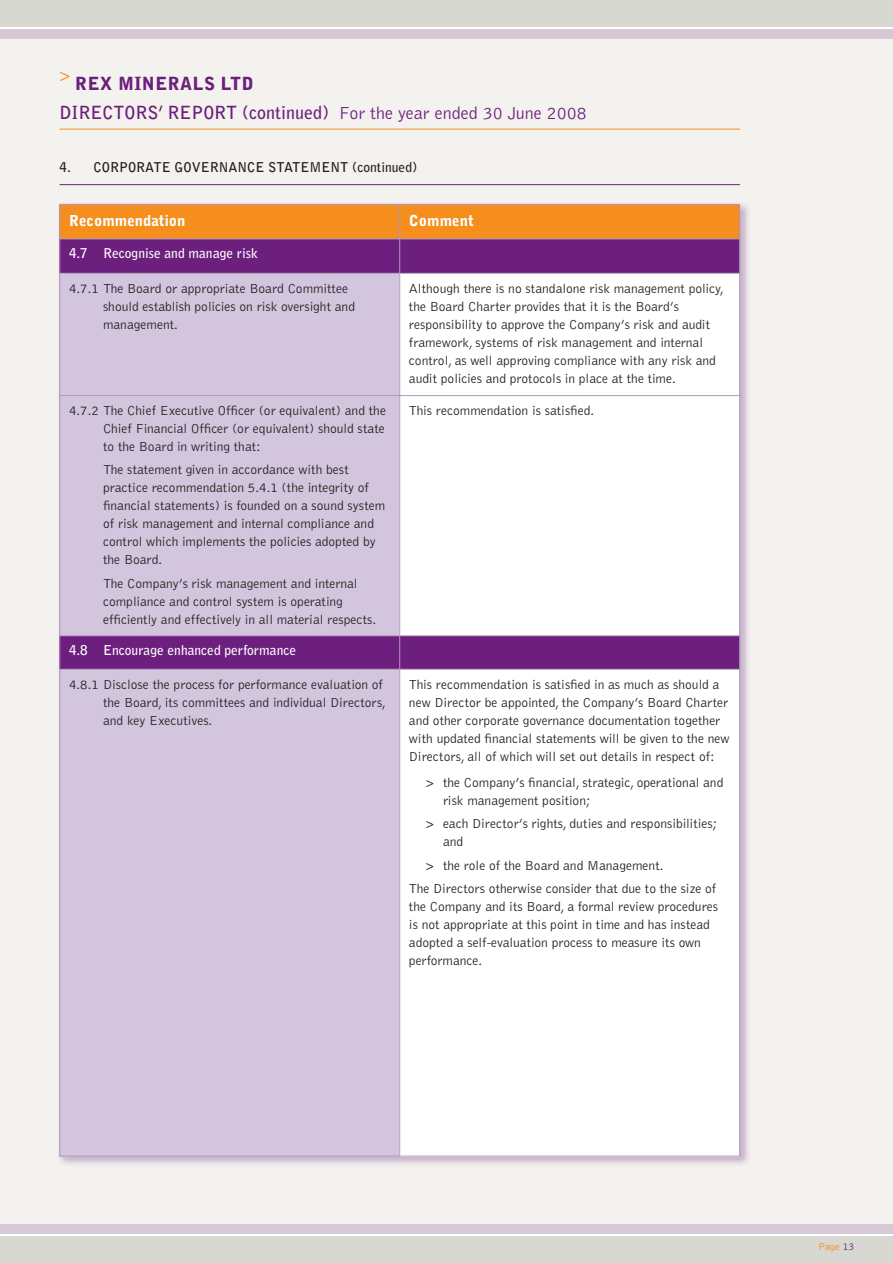
<style>
.page{position:relative;width:893px;height:1263px;background:#fff}
.page>*{position:absolute;margin:0;border:0;box-sizing:border-box;transform-origin:0 0}
.t1{font:700 18px/28.8px "Bell Gothic";color:#6c1f7d}
.t2{font:300 18px "Bell Gothic";color:#f68e1e}
.t3{font:900 15px "Bell Gothic";color:#fff}
.t4{font:300 13.5px/18px "Bell Gothic";color:#231f20}
.t5{font:700 13.5px "Bell Gothic";color:#fff}
.t6{font:700 13.5px "Bell Gothic";color:#231f20}
.t7{font:300 10.5px "Bell Gothic";color:#f68e1e}
.s1{font-weight:900}
.s2{font-weight:300}
.s3{color:#6c1f7d}
</style>
<div class="page">
<div style="left:0;top:0;width:893px;height:1262px;background:#f4f2ee"></div>
<div style="left:0;top:29px;width:893px;height:10px;background:#d6c8d7"></div>
<div style="left:0;top:0;width:893px;height:28px;background:#d7d8d1"></div>
<div style="left:0;top:1235px;width:893px;height:27px;background:#d7d8d1"></div>
<div style="left:0;top:1224px;width:893px;height:11px;background:#d6c8d7"></div>
<hr style="left:0;top:27px;width:893px;height:2px;background:#fff">
<hr style="left:0;top:1234px;width:893px;height:2px;background:#fff">
<hr style="left:60px;top:129px;width:680px;height:1px;background:#f68e1e">
<img style="left:59px;top:203px;width:690px;height:961px">
<div style="left:60px;top:204px;width:340px;height:35px;background:#f68e1e"></div>
<div style="left:400px;top:204px;width:340px;height:35px;background:#f68e1e"></div>
<div style="left:60px;top:239px;width:340px;height:34px;background:#6c1f7d"></div>
<div style="left:400px;top:239px;width:340px;height:34px;background:#6c1f7d"></div>
<div style="left:60px;top:273px;width:340px;height:123px;background:#d3c5dd"></div>
<div style="left:400px;top:273px;width:340px;height:123px;background:#fff"></div>
<div style="left:60px;top:396px;width:340px;height:240px;background:#d3c5dd"></div>
<div style="left:400px;top:396px;width:340px;height:240px;background:#fff"></div>
<div style="left:60px;top:636px;width:340px;height:33px;background:#6c1f7d"></div>
<div style="left:400px;top:636px;width:340px;height:33px;background:#6c1f7d"></div>
<div style="left:60px;top:669px;width:340px;height:487px;background:#d3c5dd"></div>
<div style="left:400px;top:669px;width:340px;height:487px;background:#fff"></div>
<hr style="left:60px;top:204px;width:1px;height:952px;background:#b295bf">
<hr style="left:399px;top:204px;width:1px;height:952px;background:#b295bf">
<hr style="left:739px;top:204px;width:1px;height:952px;background:#b295bf">
<hr style="left:60px;top:204px;width:680px;height:1px;background:#b295bf">
<hr style="left:60px;top:239px;width:680px;height:1px;background:#b295bf">
<hr style="left:60px;top:273px;width:680px;height:1px;background:#b295bf">
<hr style="left:60px;top:395px;width:680px;height:1px;background:#b295bf">
<hr style="left:60px;top:635px;width:680px;height:1px;background:#b295bf">
<hr style="left:60px;top:669px;width:680px;height:1px;background:#b295bf">
<hr style="left:60px;top:1156px;width:680px;height:1px;background:#b295bf">
<hr style="left:60px;top:184px;width:680px;height:1px;background:#6c1f7d">
<h1 class="t2" style="left:60px;top:68px;width:12px">&gt;</h1>
<h1 class="t1" style="left:60px;top:70px;width:529px;text-indent:16px"><span class="s1">REX MINERALS LTD<br></span>DIRECTORS’ REPORT (continued) <span class="s2">For the year ended 30 June 2008</span></h1>
<p class="t6" style="left:60px;top:162px;width:359px">4. CORPORATE GOVERNANCE STATEMENT (continued)</p>
<p class="t3" style="left:69px;top:215px;width:118px">Recommendation</p>
<p class="t3" style="left:409px;top:215px;width:66px">Comment</p>
<p class="t5" style="left:69px;top:248px;width:190px">4.7 Recognise and manage risk</p>
<p class="t4" style="left:103px;top:280px;width:254px;text-indent:-34px">4.7.1 The Board or appropriate Board Committee should establish policies on risk oversight and management.</p>
<p class="t4" style="left:409px;top:280px;width:316px">Although there is no standalone risk management policy, the Board Charter provides that it is the Board’s responsibility to approve the Company’s risk and audit framework, systems of risk management and internal control, as well approving compliance with any risk and audit policies and protocols in place at the time.</p>
<p class="t4" style="left:103px;top:402px;width:284px;text-align:justify;text-indent:-34px">4.7.2 The Chief Executive Officer (or equivalent) and the Chief Financial Officer (or equivalent) should state to the Board in writing that:</p>
<p class="t4" style="left:103px;top:462px;width:284px">The statement given in accordance with best practice recommendation 5.4.1 (the integrity of financial statements) is founded on a sound system of risk management and internal compliance and control which implements the policies adopted by the Board.</p>
<p class="t4" style="left:103px;top:575px;width:275px">The Company’s risk management and internal compliance and control system is operating efficiently and effectively in all material respects.</p>
<p class="t4" style="left:409px;top:402px;width:187px">This recommendation is satisfied.</p>
<p class="t5" style="left:69px;top:645px;width:229px">4.8 Encourage enhanced performance</p>
<p class="t4" style="left:103px;top:676px;width:284px;text-indent:-34px">4.8.1 Disclose the process for performance evaluation of the Board, its committees and individual Directors, and key Executives.</p>
<p class="t4" style="left:409px;top:676px;width:322px">This recommendation is satisfied in as much as should a new Director be appointed, the Company’s Board Charter and other corporate governance documentation together with updated financial statements will be given to the new Directors, all of which will set out details in respect of:</p>
<p class="t4" style="left:443px;top:774px;width:282px;text-indent:-17px">&gt; the Company’s financial, strategic, operational and risk management position;</p>
<p class="t4" style="left:443px;top:816px;width:276px;text-indent:-17px">&gt; each Director’s rights, duties and responsibilities; and</p>
<p class="t4" style="left:409px;top:854px;width:309px;line-height:23.2px;text-indent:17px">&gt; the role of the Board and Management.<br>The Directors otherwise consider that due to the size of</p>
<p class="t4" style="left:409px;top:898px;width:311px">the Company and its Board, a formal review procedures is not appropriate at this point in time and has instead adopted a self-evaluation process to measure its own performance.</p>
<p class="t7" style="left:818px;top:1242px;width:38px">Page <span class="s3">13</span></p>
</div>
